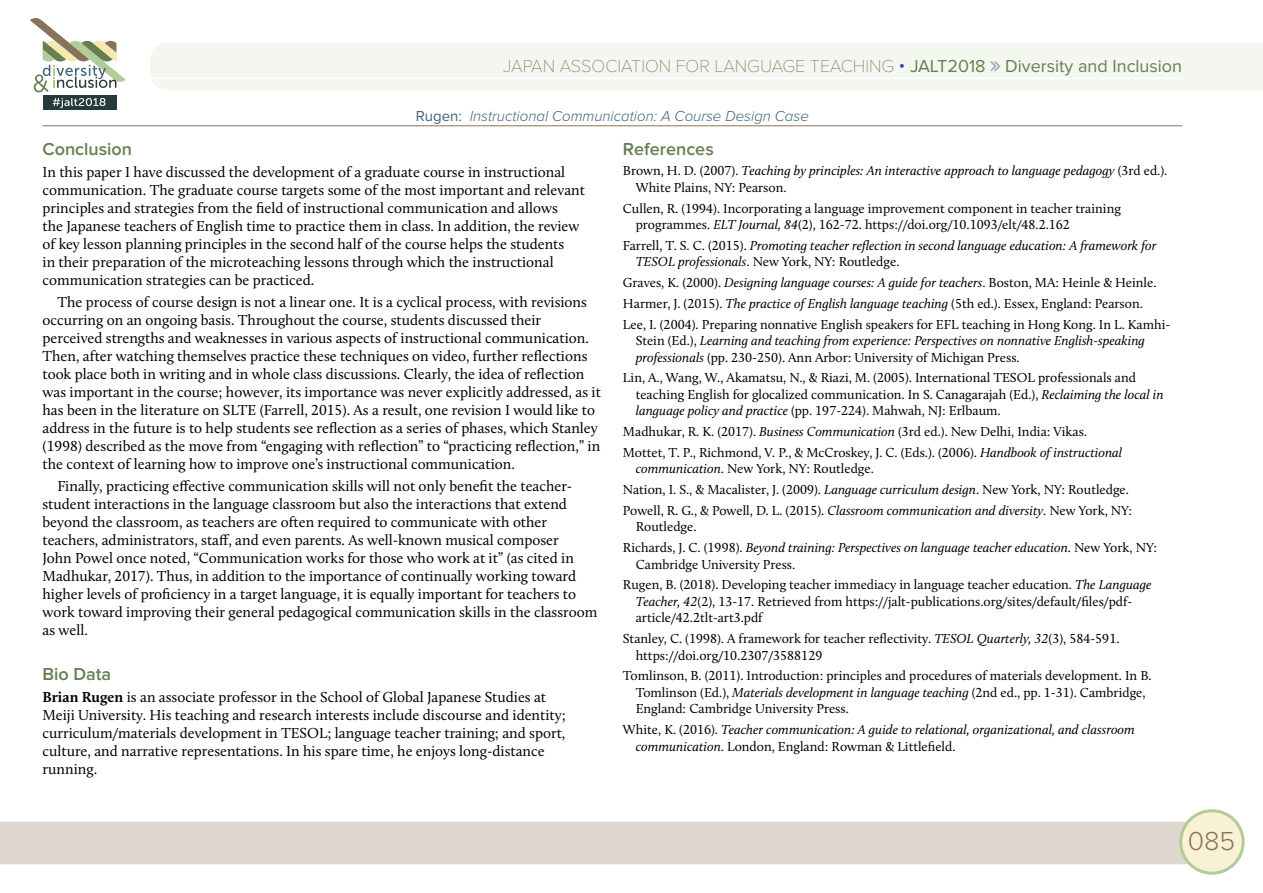
<style>
.page{position:relative;width:1263px;height:893px;background:#fff}
.page>*{position:absolute;margin:0;border:0;box-sizing:border-box;transform-origin:0 0}
.t1{font:300 27px "Proxima Nova";color:#89725c}
.t2{font:100 18px "Proxima Nova T";color:#89725c}
.t3{font:600 18px "Proxima Nova";color:#677e53}
.t4{font:15px/18px "Calluna";color:#000}
.t5{font:italic 300 15px "Proxima Nova";color:#41627c}
.t6{font:13.5px/16.5px "Calluna";color:#000}
.t7{font:italic 13.5px/16.5px "Calluna";color:#000}
.s1{font-family:"Proxima Nova";font-weight:300;color:#25408f}
.s2{font-family:"Proxima Nova";font-weight:400;color:#677e53}
.s3{font-weight:400;font-style:normal}
.s4{font-weight:700}
.s5{font-style:normal}
.s6{font-style:italic}
</style>
<div class="page">
<div style="left:0;top:822px;width:1190px;height:42px;background:#ded6cf"></div>
<div style="left:1181px;top:811px;width:62px;height:62px;background:#f9f1d5;border-radius:50%"></div>
<div style="left:1179px;top:809px;width:66px;height:66px;border:3px solid #b0cc98;border-radius:50%"></div>
<div style="left:43px;top:95px;width:73px;height:15px;background:#26393d"></div>
<svg style="left:53px;top:98px;width:52px;height:10px"></svg>
<svg style="left:30px;top:18px;width:96px;height:74px"></svg>
<div style="left:150px;top:43px;width:1113px;height:47px;background:#f4f7f0"></div>
<hr style="left:150px;top:78px;width:1032px;height:1px;background:#fff">
<hr style="left:43px;top:126px;width:1139px;height:1px;background:#89725c">
<svg style="left:990px;top:61px;width:10px;height:10px"></svg>
<p class="t2" style="left:503px;top:55px;width:680px">JAPAN ASSOCIATION FOR LANGUAGE TEACHING <span class="s1">•</span> <span class="s2">JALT2018 Diversity and Inclusion</span></p>
<p class="t5" style="left:416px;top:108px;width:395px"><span class="s3">Rugen:</span> Instructional Communication: A Course Design Case</p>
<p class="t3" style="left:43px;top:138px;width:91px">Conclusion</p>
<p class="t4" style="left:43px;top:163px;width:544px">In this paper I have discussed the development of a graduate course in instructional communication. The graduate course targets some of the most important and relevant principles and strategies from the field of instructional communication and allows<br>the Japanese teachers of English time to practice them in class. In addition, the review of key lesson planning principles in the second half of the course helps the students<br>in their preparation of the microteaching lessons through which the instructional communication strategies can be practiced.</p>
<p class="t4" style="left:43px;top:293px;width:560px;text-indent:15px">The process of course design is not a linear one. It is a cyclical process, with revisions occurring on an ongoing basis. Throughout the course, students discussed their perceived strengths and weaknesses in various aspects of instructional communication.<br>Then, after watching themselves practice these techniques on video, further reflections took place both in writing and in whole class discussions. Clearly, the idea of reflection was important in the course; however, its importance was never explicitly addressed, as it has been in the literature on SLTE (Farrell, 2015). As a result, one revision I would like to address in the future is to help students see reflection as a series of phases, which Stanley (1998) described as the move from “engaging with reflection” to “practicing reflection,” in the context of learning how to improve one’s instructional communication.</p>
<p class="t4" style="left:43px;top:477px;width:556px;text-indent:15px">Finally, practicing effective communication skills will not only benefit the teacher&shy;student interactions in the language classroom but also the interactions that extend beyond the classroom, as teachers are often required to communicate with other teachers, administrators, staff, and even parents. As well-known musical composer<br>John Powel once noted, “Communication works for those who work at it” (as cited in Madhukar, 2017). Thus, in addition to the importance of continually working toward higher levels of proficiency in a target language, it is equally important for teachers to work toward improving their general pedagogical communication skills in the classroom as well.</p>
<p class="t3" style="left:43px;top:663px;width:70px">Bio Data</p>
<p class="t4" style="left:43px;top:688px;width:525px"><span class="s4">Brian Rugen</span> is an associate professor in the School of Global Japanese Studies at Meiji University. His teaching and research interests include discourse and identity; curriculum/materials development in TESOL; language teacher training; and sport, culture, and narrative representations. In his spare time, he enjoys long-distance running.</p>
<p class="t3" style="left:623px;top:138px;width:92px">References</p>
<p class="t7" style="left:636px;top:162px;width:533px;text-indent:-13px"><span class="s5">Brown, H. D. (2007).</span> Teaching by principles: An interactive approach to language pedagogy <span class="s5">(3rd ed.).<br>White Plains, NY: Pearson.</span></p>
<p class="t6" style="left:636px;top:200px;width:487px;text-indent:-13px">Cullen, R. (1994). Incorporating a language improvement component in teacher training programmes. <span class="s6">ELT Journal, 84</span>(2), 162-72. https://doi.org/10.1093/elt/48.2.162</p>
<p class="t7" style="left:636px;top:237px;width:522px;text-indent:-13px"><span class="s5">Farrell, T. S. C. (2015).</span> Promoting teacher reflection in second language education: A framework for<br>TESOL professionals<span class="s5">. New York, NY: Routledge.</span></p>
<p class="t6" style="left:623px;top:272px;width:549px;line-height:20.7px">Graves, K. (2000). <span class="s6">Designing language courses: A guide for teachers</span>. Boston, MA: Heinle &amp; Heinle.<br>Harmer, J. (2015). <span class="s6">The practice of English language teaching</span> (5th ed.). Essex, England: Pearson.<br>Lee, I. (2004). Preparing nonnative English speakers for EFL teaching in Hong Kong. In L. Kamhi-</p>
<p class="t7" style="left:636px;top:332px;width:511px"><span class="s5">Stein (Ed.),</span> Learning and teaching from experience: Perspectives on nonnative English-speaking professionals <span class="s5">(pp. 230-250). Ann Arbor: University of Michigan Press.</span></p>
<p class="t6" style="left:636px;top:369px;width:529px;text-indent:-13px">Lin, A., Wang, W., Akamatsu, N., &amp; Riazi, M. (2005). International TESOL professionals and teaching English for glocalized communication. In S. Canagarajah (Ed.), <span class="s6">Reclaiming the local in language policy and practice</span> (pp. 197-224). Mahwah, NJ: Erlbaum.</p>
<p class="t6" style="left:623px;top:421px;width:501px;line-height:20.7px">Madhukar, R. K. (2017). <span class="s6">Business Communication</span> (3rd ed.). New Delhi, India: Vikas.<br>Mottet, T. P., Richmond, V. P., &amp; McCroskey, J. C. (Eds.). (2006). <span class="s6">Handbook of instructional</span></p>
<p class="t6" style="left:623px;top:458px;width:511px;line-height:20.7px;text-indent:13px"><span class="s6">communication</span>. New York, NY: Routledge.<br>Nation, I. S., &amp; Macalister, J. (2009). <span class="s6">Language curriculum design</span>. New York, NY: Routledge.<br>Powell, R. G., &amp; Powell, D. L. (2015). <span class="s6">Classroom communication and diversity</span>. New York, NY:</p>
<p class="t7" style="left:623px;top:516px;width:536px;line-height:20.7px;text-indent:13px"><span class="s5">Routledge.<br>Richards, J. C. (1998).</span> Beyond training: Perspectives on language teacher education<span class="s5">. New York, NY:</span></p>
<p class="t6" style="left:623px;top:554px;width:530px;line-height:20.7px;text-indent:13px">Cambridge University Press.<br>Rugen, B. (2018). Developing teacher immediacy in language teacher education. <span class="s6">The Language</span></p>
<p class="t6" style="left:636px;top:593px;width:498px"><span class="s6">Teacher, 42</span>(2), 13-17. Retrieved from https://jalt-publications.org/sites/default/files/pdf&shy;article/42.2tlt-art3.pdf</p>
<p class="t6" style="left:636px;top:630px;width:485px;text-indent:-13px">Stanley, C. (1998). A framework for teacher reflectivity. <span class="s6">TESOL Quarterly, 32</span>(3), 584-591. https://doi.org/10.2307/3588129</p>
<p class="t6" style="left:636px;top:667px;width:517px;text-indent:-13px">Tomlinson, B. (2011). Introduction: principles and procedures of materials development. In B.<br>Tomlinson (Ed.), <span class="s6">Materials development in language teaching</span> (2nd ed., pp. 1-31). Cambridge,<br>England: Cambridge University Press.</p>
<p class="t7" style="left:636px;top:721px;width:501px;text-indent:-13px"><span class="s5">White, K. (2016).</span> Teacher communication: A guide to relational, organizational, and classroom communication<span class="s5">. London, England: Rowman &amp; Littlefield.</span></p>
<h1 class="t1" style="left:1188px;top:825px;width:49px">085</h1>
</div>
